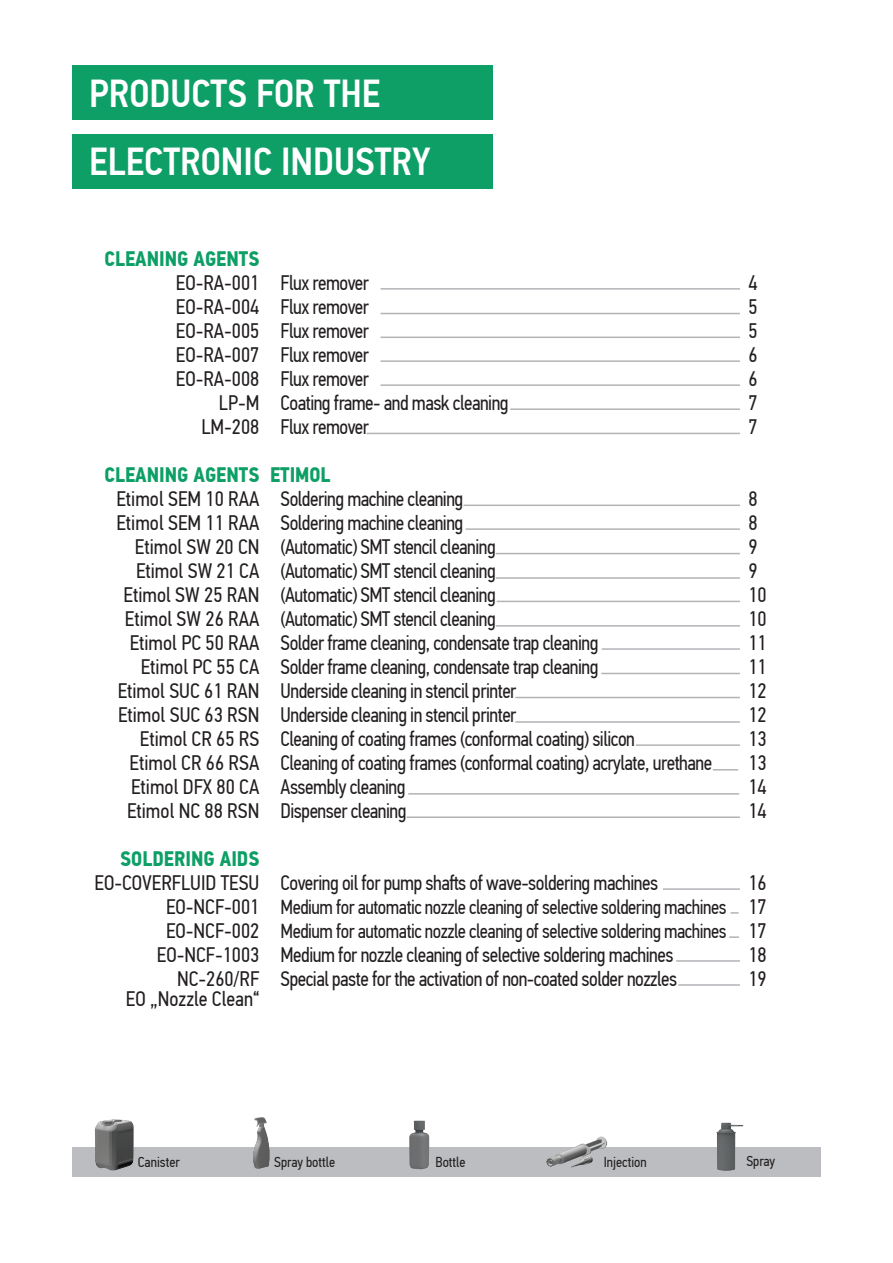
<style>
.page{position:relative;width:893px;height:1263px;background:#fff}
.page>*{position:absolute;margin:0;border:0;box-sizing:border-box;transform-origin:0 0}
.t1{font:500 39px "PF Din Text Cond Pro";color:#fff}
.t2{font:21px/24px "PF Din Text Cond Pro";letter-spacing:-.025em;color:#231f20;scale:.95 1}
.t3{font:21px/24px "PF Din Text Cond Pro";color:#231f20;text-align:right}
.t4{font:700 21px "PF Din Text Cond Pro";color:#0d9f66}
.t5{font:21px/24px "PF Din Text Cond Pro";letter-spacing:-.025em;color:#231f20;text-align:justify}
.t6{font:20.25px/24px "PF Din Text Cond Pro";letter-spacing:-.025em;color:#231f20;scale:.95 1}
.t7{font:14.4px "PF Din Text Cond Pro";color:#231f20}
</style>
<div class="page">
<div style="left:72px;top:1148px;width:749px;height:29px;background:#bcbdc0"></div>
<div style="left:72px;top:134px;width:421px;height:55px;background:#0d9f66"></div>
<div style="left:72px;top:65px;width:421px;height:55px;background:#0d9f66"></div>
<img style="left:89px;top:1119px;width:49px;height:52px">
<img style="left:247px;top:1117px;width:36px;height:52px">
<img style="left:404px;top:1120px;width:31px;height:50px">
<img style="left:542px;top:1136px;width:69px;height:32px">
<img style="left:713px;top:1122px;width:35px;height:49px">
<hr style="left:381px;top:288px;width:359px;height:2px;background:#b2b3b7">
<hr style="left:381px;top:313px;width:359px;height:1px;background:#b2b3b7">
<hr style="left:381px;top:337px;width:359px;height:1px;background:#b2b3b7">
<hr style="left:381px;top:360px;width:359px;height:2px;background:#b2b3b7">
<hr style="left:381px;top:384px;width:359px;height:2px;background:#b2b3b7">
<hr style="left:510px;top:408px;width:230px;height:2px;background:#b2b3b7">
<hr style="left:367px;top:433px;width:373px;height:1px;background:#b2b3b7">
<hr style="left:463px;top:504px;width:277px;height:2px;background:#b2b3b7">
<hr style="left:466px;top:528px;width:274px;height:2px;background:#b2b3b7">
<hr style="left:496px;top:553px;width:244px;height:1px;background:#b2b3b7">
<hr style="left:497px;top:601px;width:243px;height:1px;background:#b2b3b7">
<hr style="left:602px;top:648px;width:138px;height:2px;background:#b2b3b7">
<hr style="left:515px;top:697px;width:225px;height:1px;background:#b2b3b7">
<hr style="left:408px;top:793px;width:331px;height:1px;background:#b2b3b7">
<hr style="left:496px;top:577px;width:244px;height:2px;background:#b2b3b7">
<hr style="left:496px;top:625px;width:244px;height:2px;background:#b2b3b7">
<hr style="left:601px;top:673px;width:139px;height:1px;background:#b2b3b7">
<hr style="left:515px;top:721px;width:225px;height:2px;background:#b2b3b7">
<hr style="left:406px;top:816px;width:334px;height:2px;background:#b2b3b7">
<hr style="left:663px;top:888px;width:77px;height:2px;background:#b2b3b7">
<hr style="left:676px;top:960px;width:64px;height:2px;background:#b2b3b7">
<hr style="left:678px;top:984px;width:62px;height:2px;background:#b2b3b7">
<hr style="left:636px;top:744px;width:104px;height:2px;background:#b2b3b7">
<svg style="left:729px;top:936px;width:10px;height:2px"></svg>
<svg style="left:730px;top:912px;width:9px;height:2px"></svg>
<svg style="left:713px;top:769px;width:25px;height:1px"></svg>
<h1 class="t1" style="left:89px;top:70px;width:293px">PRODUCTS FOR THE</h1>
<h1 class="t1" style="left:89px;top:138px;width:343px">ELECTRONIC INDUSTRY</h1>
<p class="t4" style="left:104px;top:246px;width:156px">CLEANING AGENTS</p>
<p class="t3" style="left:176px;top:271px;width:85px">EO-RA-001<br>EO-RA-004<br>EO-RA-005<br>EO-RA-007<br>EO-RA-008<br>LP-M<br>LM-208</p>
<p class="t4" style="left:104px;top:462px;width:156px">CLEANING AGENTS</p>
<p class="t3" style="left:116px;top:487px;width:144px">Etimol SEM 10 RAA<br>Etimol SEM 11 RAA<br>Etimol SW 20 CN<br>Etimol SW 21 CA<br>Etimol SW 25 RAN<br>Etimol SW 26 RAA<br>Etimol PC 50 RAA<br>Etimol PC 55 CA<br>Etimol SUC 61 RAN<br>Etimol SUC 63 RSN<br>Etimol CR 65 RS<br>Etimol CR 66 RSA<br>Etimol DFX 80 CA<br>Etimol NC 88 RSN</p>
<p class="t4" style="left:120px;top:846px;width:141px">SOLDERING AIDS</p>
<p class="t3" style="left:95px;top:871px;width:166px">EO-COVERFLUID TESU<br>EO-NCF-001<br>EO-NCF-002<br>EO-NCF-1003<br>NC-260/RF</p>
<p class="t3" style="left:126px;top:986px;width:135px">EO „Nozzle Clean“</p>
<p class="t2" style="left:281px;top:271px;width:242px">Flux remover<br>Flux remover<br>Flux remover<br>Flux remover<br>Flux remover<br>Coating frame- and mask cleaning<br>Flux remover</p>
<p class="t4" style="left:270px;top:462px;width:62px">ETIMOL</p>
<p class="t2" style="left:281px;top:487px;width:456px">Soldering machine cleaning<br>Soldering machine cleaning<br>(Automatic) SMT stencil cleaning<br>(Automatic) SMT stencil cleaning<br>(Automatic) SMT stencil cleaning<br>(Automatic) SMT stencil cleaning<br>Solder frame cleaning, condensate trap cleaning<br>Solder frame cleaning, condensate trap cleaning<br>Underside cleaning in stencil printer<br>Underside cleaning in stencil printer<br>Cleaning of coating frames (conformal coating) silicon<br>Cleaning of coating frames (conformal coating) acrylate, urethane Assembly cleaning<br>Dispenser cleaning</p>
<p class="t2" style="left:281px;top:871px;width:399px">Covering oil for pump shafts of wave-soldering machines</p>
<p class="t6" style="left:281px;top:895px;width:471px">Medium for automatic nozzle cleaning of selective soldering machines<br>Medium for automatic nozzle cleaning of selective soldering machines</p>
<p class="t2" style="left:281px;top:943px;width:419px">Medium for nozzle cleaning of selective soldering machines<br>Special paste for the activation of non-coated solder nozzles</p>
<p class="t5" style="left:748px;top:271px;width:11px">4<br>5<br>5<br>6<br>6<br>7<br>7</p>
<p class="t3" style="left:748px;top:487px;width:20px;text-align:left">8<br>8<br>9<br>9<br>10<br>10<br>11<br>11<br>12<br>12<br>13<br>13<br>14<br>14</p>
<p class="t5" style="left:748px;top:871px;width:20px">16<br>17<br>17<br>18<br>19</p>
<p class="t7" style="left:138px;top:1153px;width:44px">Canister</p>
<p class="t7" style="left:274px;top:1153px;width:63px">Spray bottle</p>
<p class="t7" style="left:435px;top:1153px;width:32px">Bottle</p>
<p class="t7" style="left:604px;top:1153px;width:45px">Injection</p>
<p class="t7" style="left:746px;top:1152px;width:30px">Spray</p>
</div>
